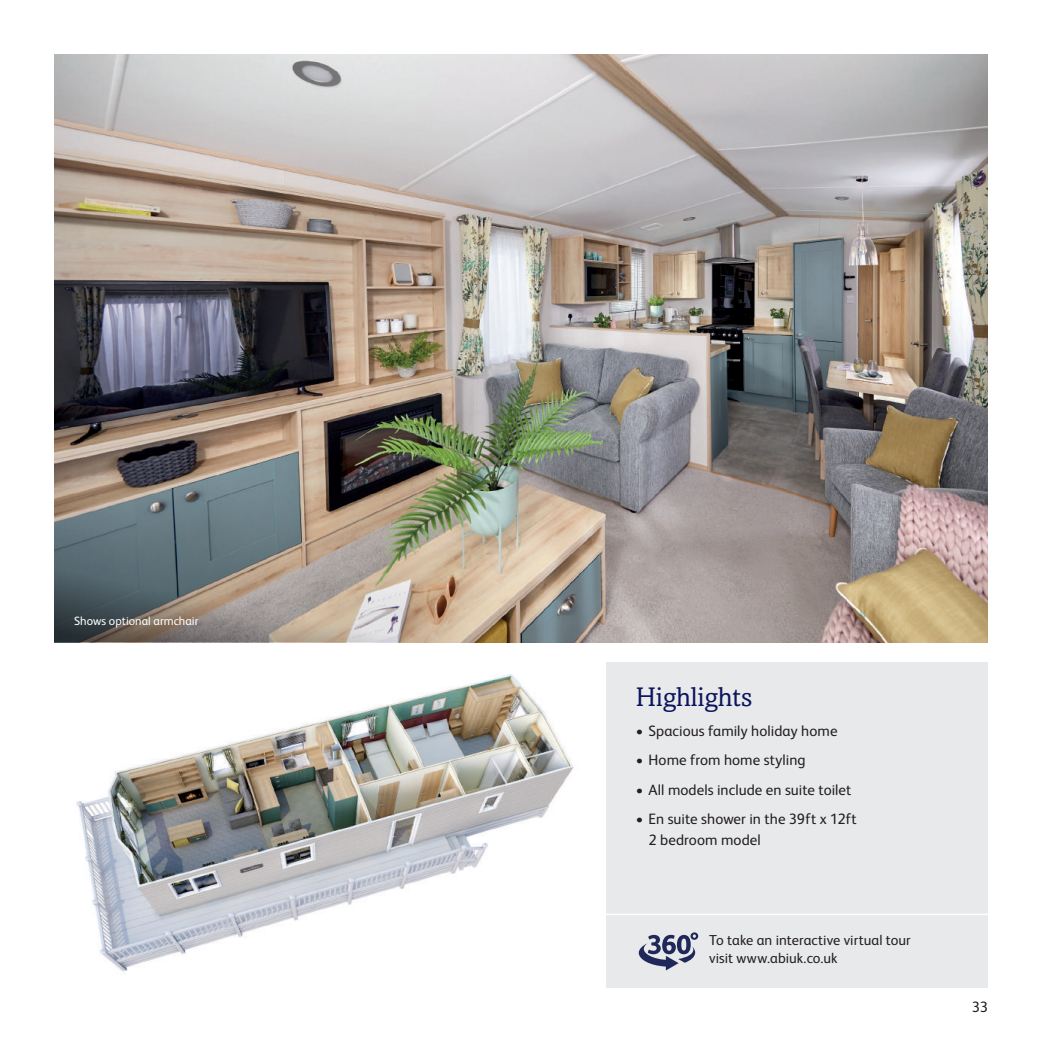
<style>
.page{position:relative;width:1042px;height:1042px;background:#fff}
.page>*{position:absolute;margin:0;border:0;box-sizing:border-box;transform-origin:0 0}
.Body_copy_intro_sub{font:27px "Amasis";color:#0b145e}
.t1{font:15px/21px "FS Albert";letter-spacing:.005em;color:#231f20}
.Highlights_text{font:14.4px/18px "FS Albert";letter-spacing:.005em;color:#231f20}
.Body_copy_intro_sub-2{font:12px "FS Albert";color:#fff}
</style>
<div class="page">
<img style="left:76px;top:674px;width:498px;height:298px">
<img style="left:54px;top:54px;width:934px;height:588px">
<svg style="left:54px;top:564px;width:389px;height:78px;background:#918b84"></svg>
<div style="left:606px;top:662px;width:382px;height:326px;background:#e8e9ea"></div>
<hr style="left:606px;top:913px;width:382px;height:2px;background:#fff">
<svg style="left:639px;top:932px;width:59px;height:38px"></svg>
<p class="Body_copy_intro_sub-2" style="left:74px;top:613px;width:126px">Shows optional armchair</p>
<p class="Body_copy_intro_sub" style="left:636px;top:681px;width:118px">Highlights</p>
<p class="t1" style="left:636px;top:719px;width:203px">• Spacious family holiday home</p>
<p class="t1" style="left:636px;top:749px;width:171px">• Home from home styling</p>
<p class="t1" style="left:636px;top:778px;width:217px">• All models include en suite toilet</p>
<p class="t1" style="left:648px;top:808px;width:209px;text-indent:-13px">• En suite shower in the 39ft x 12ft<br>2 bedroom model</p>
<p class="Highlights_text" style="left:709px;top:930px;width:203px">To take an interactive virtual tour visit www.abiuk.co.uk</p>
<p class="t1" style="left:972px;top:996px;width:18px">33</p>
</div>
